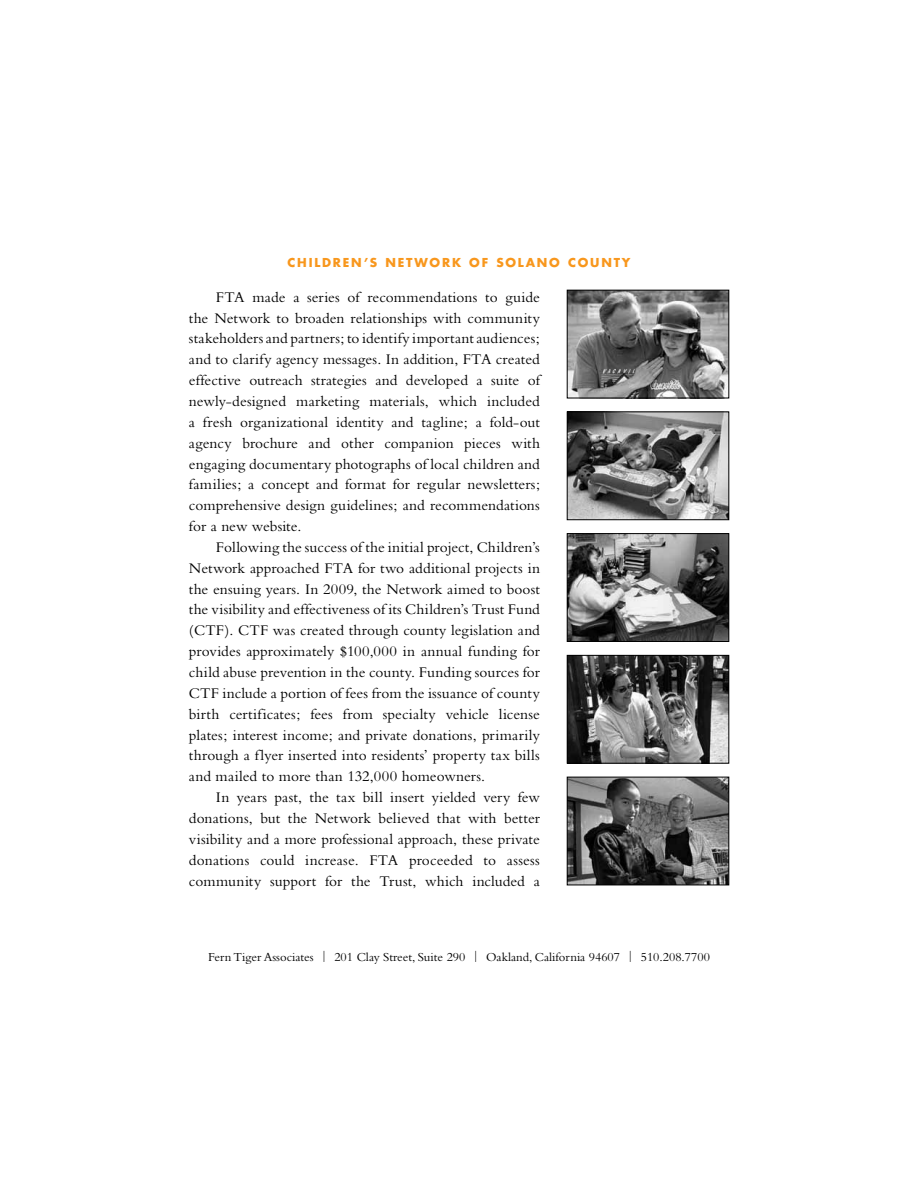
<style>
.page{position:relative;width:918px;height:1188px;background:#fff}
.page>*{position:absolute;margin:0;border:0;box-sizing:border-box;transform-origin:0 0}
.t1{font:15.3px/20.9px "Bembo";letter-spacing:.005em;color:#000;text-align:justify}
.t2{font:12.75px "Bembo";color:#000}
.t3{font:700 12px "Futura";letter-spacing:.15em;color:#f8971d}
</style>
<div class="page">
<img style="left:569px;top:292px;width:158px;height:104px">
<div style="left:567px;top:290px;width:162px;height:108px;border:1px solid #000"></div>
<img style="left:569px;top:414px;width:158px;height:104px">
<div style="left:567px;top:412px;width:162px;height:108px;border:1px solid #000"></div>
<img style="left:569px;top:535px;width:158px;height:105px">
<div style="left:567px;top:533px;width:162px;height:109px;border:1px solid #000"></div>
<img style="left:569px;top:657px;width:158px;height:104px">
<div style="left:567px;top:655px;width:162px;height:108px;border:1px solid #000"></div>
<img style="left:569px;top:779px;width:158px;height:104px">
<div style="left:567px;top:777px;width:162px;height:108px;border:1px solid #000"></div>
<p class="t3" style="left:288px;top:254px;width:344px">CHILDREN’S N ETWORK OF SOLANO COUNTY</p>
<p class="t1" style="left:189px;top:286px;width:353px;text-indent:27px">FTA made a series of recommendations to guide the Network to broaden relationships with community stakeholders and partners; to identify important audiences; and to clarify agency messages. In addition, FTA created effective outreach strategies and developed a suite of newly-designed marketing materials, which included a fresh organizational identity and tagline; a fold-out agency brochure and other companion pieces with engaging documentary photographs of local children and families; a concept and format for regular newsletters; comprehensive design guidelines; and recommendations for a new website.</p>
<p class="t1" style="left:189px;top:536px;width:353px;text-indent:27px">Following the success of the initial project, Children’s Network approached FTA for two additional projects in the ensuing years. In 2009, the Network aimed to boost the visibility and effectiveness of its Children’s Trust Fund (CTF). CTF was created through county legislation and provides approximately $100,000 in annual funding for child abuse prevention in the county. Funding sources for CTF include a portion of fees from the issuance of county birth certificates; fees from specialty vehicle license plates; interest income; and private donations, primarily through a flyer inserted into residents’ property tax bills and mailed to more than 132,000 homeowners.</p>
<p class="t1" style="left:189px;top:787px;width:352px;text-indent:27px">In years past, the tax bill insert yielded very few donations, but the Network believed that with better visibility and a more professional approach, these private donations could increase. FTA proceeded to assess community support for the Trust, which included a</p>
<p class="t2" style="left:208px;top:949px;width:503px">Fern Tiger Associates | 201 Clay Street, Suite 290 | Oakland, California 94607 | 510.208.7700</p>
</div>
